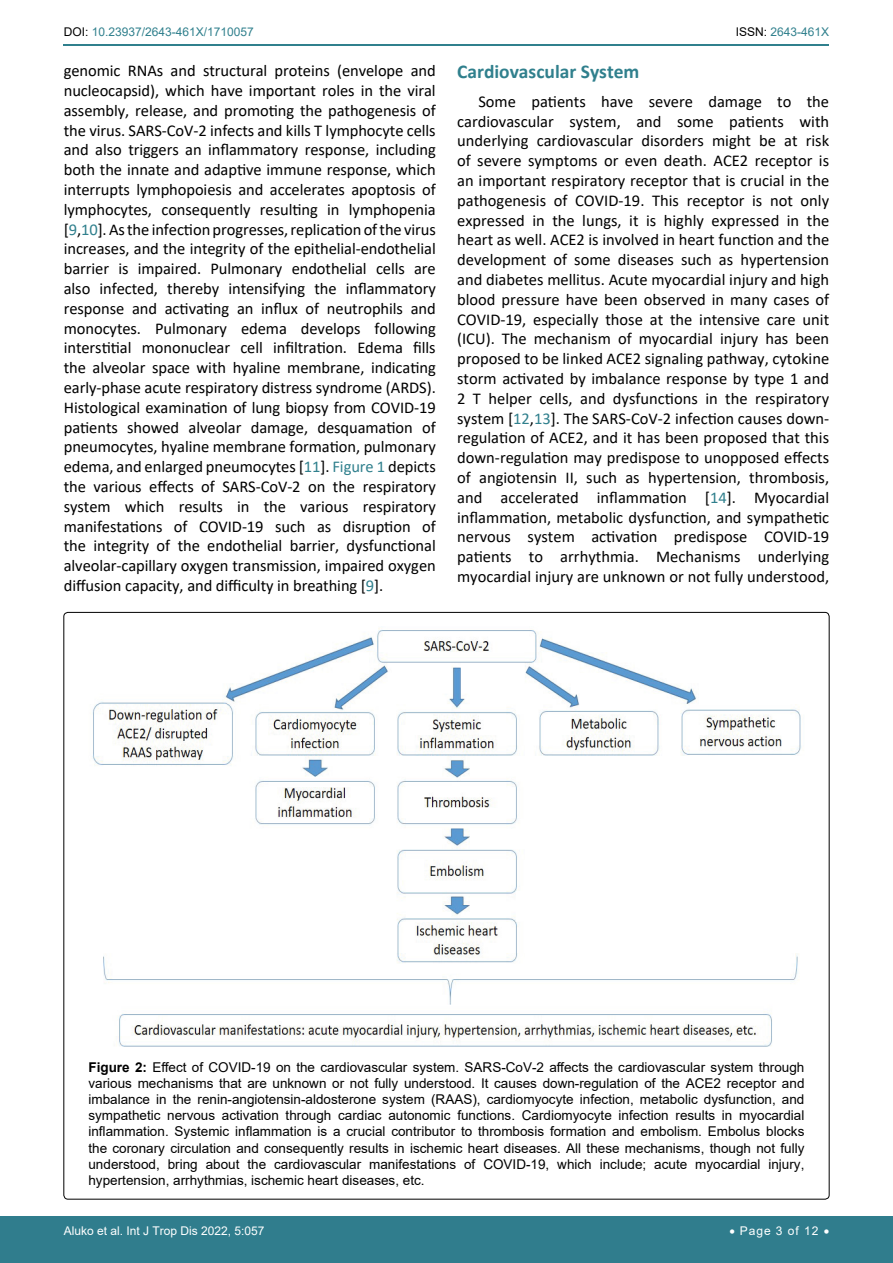
<style>
.page{position:relative;width:893px;height:1263px;background:#fff}
.page>*{position:absolute;margin:0;border:0;box-sizing:border-box;transform-origin:0 0}
.t1{font:700 19.5px "Calibri";color:#30808d}
.t2{font:16.5px/19.8px "Calibri";letter-spacing:-.005em;color:#000;text-align:justify}
.t3{font:13.5px/16.2px "Arial";color:#000;text-align:justify}
.t4{font:12px "Arial";color:#30808d}
.t5{font:12px "Arial";color:#fff}
.s1{color:#000}
.s2{color:#30808d}
.s3{font-weight:700}
</style>
<div class="page">
<div style="left:0;top:1217px;width:893px;height:46px;background:#307d8d"></div>
<hr style="left:64px;top:45px;width:765px;height:1px;background:#30808d">
<img style="left:90px;top:628px;width:712px;height:419px">
<p class="t4" style="left:64px;top:24px;width:192px"><span class="s1">DOI:</span> 10.23937/2643-461X/1710057</p>
<p class="t4" style="left:736px;top:24px;width:95px"><span class="s1">ISSN:</span> 2643-461X</p>
<p class="t2" style="left:64px;top:60px;width:374px">genomic RNAs and structural proteins (envelope and nucleocapsid), which have important roles in the viral assembly, release, and promoting the pathogenesis of the virus. SARS-CoV-2 infects and kills T lymphocyte cells and also triggers an inflammatory response, including both the innate and adaptive immune response, which interrupts lymphopoiesis and accelerates apoptosis of lymphocytes, consequently resulting in lymphopenia [<span class="s2">9</span>,<span class="s2">10</span>]. As the infection progresses, replication of the virus increases, and the integrity of the epithelial-endothelial barrier is impaired. Pulmonary endothelial cells are also infected, thereby intensifying the inflammatory response and activating an influx of neutrophils and monocytes. Pulmonary edema develops following interstitial mononuclear cell infiltration. Edema fills the alveolar space with hyaline membrane, indicating early-phase acute respiratory distress syndrome (ARDS).<br>Histological examination of lung biopsy from COVID-19 patients showed alveolar damage, desquamation of pneumocytes, hyaline membrane formation, pulmonary edema, and enlarged pneumocytes [<span class="s2">11</span>]. <span class="s2">Figure 1</span> depicts the various effects of SARS-CoV-2 on the respiratory system which results in the various respiratory manifestations of COVID-19 such as disruption of the integrity of the endothelial barrier, dysfunctional alveolar-capillary oxygen transmission, impaired oxygen diffusion capacity, and difficulty in breathing [<span class="s2">9</span>].</p>
<p class="t1" style="left:457px;top:58px;width:184px">Cardiovascular System</p>
<p class="t2" style="left:457px;top:91px;width:374px;text-indent:21px">Some patients have severe damage to the cardiovascular system, and some patients with underlying cardiovascular disorders might be at risk of severe symptoms or even death. ACE2 receptor is an important respiratory receptor that is crucial in the pathogenesis of COVID-19. This receptor is not only expressed in the lungs, it is highly expressed in the heart as well. ACE2 is involved in heart function and the development of some diseases such as hypertension and diabetes mellitus. Acute myocardial injury and high blood pressure have been observed in many cases of COVID-19, especially those at the intensive care unit (ICU). The mechanism of myocardial injury has been proposed to be linked ACE2 signaling pathway, cytokine storm activated by imbalance response by type 1 and 2 T helper cells, and dysfunctions in the respiratory system [<span class="s2">12</span>,<span class="s2">13</span>]. The SARS-CoV-2 infection causes down&shy;regulation of ACE2, and it has been proposed that this down-regulation may predispose to unopposed effects of angiotensin II, such as hypertension, thrombosis, and accelerated inflammation [<span class="s2">14</span>]. Myocardial inflammation, metabolic dysfunction, and sympathetic nervous system activation predispose COVID-19 patients to arrhythmia. Mechanisms underlying myocardial injury are unknown or not fully understood,</p>
<p class="t3" style="left:88px;top:1059px;width:717px"><span class="s3">Figure 2:</span> Effect of COVID-19 on the cardiovascular system. SARS-CoV-2 affects the cardiovascular system through various mechanisms that are unknown or not fully understood. It causes down-regulation of the ACE2 receptor and imbalance in the renin-angiotensin-aldosterone system (RAAS), cardiomyocyte infection, metabolic dysfunction, and sympathetic nervous activation through cardiac autonomic functions. Cardiomyocyte infection results in myocardial inflammation. Systemic inflammation is a crucial contributor to thrombosis formation and embolism. Embolus blocks the coronary circulation and consequently results in ischemic heart diseases. All these mechanisms, though not fully understood, bring about the cardiovascular manifestations of COVID-19, which include; acute myocardial injury, hypertension, arrhythmias, ischemic heart diseases, etc.</p>
<p class="t5" style="left:64px;top:1223px;width:202px">Aluko et al. Int J Trop Dis 2022, 5:057</p>
<p class="t5" style="left:729px;top:1223px;width:101px">• Page 3 of 12 •</p>
</div>
